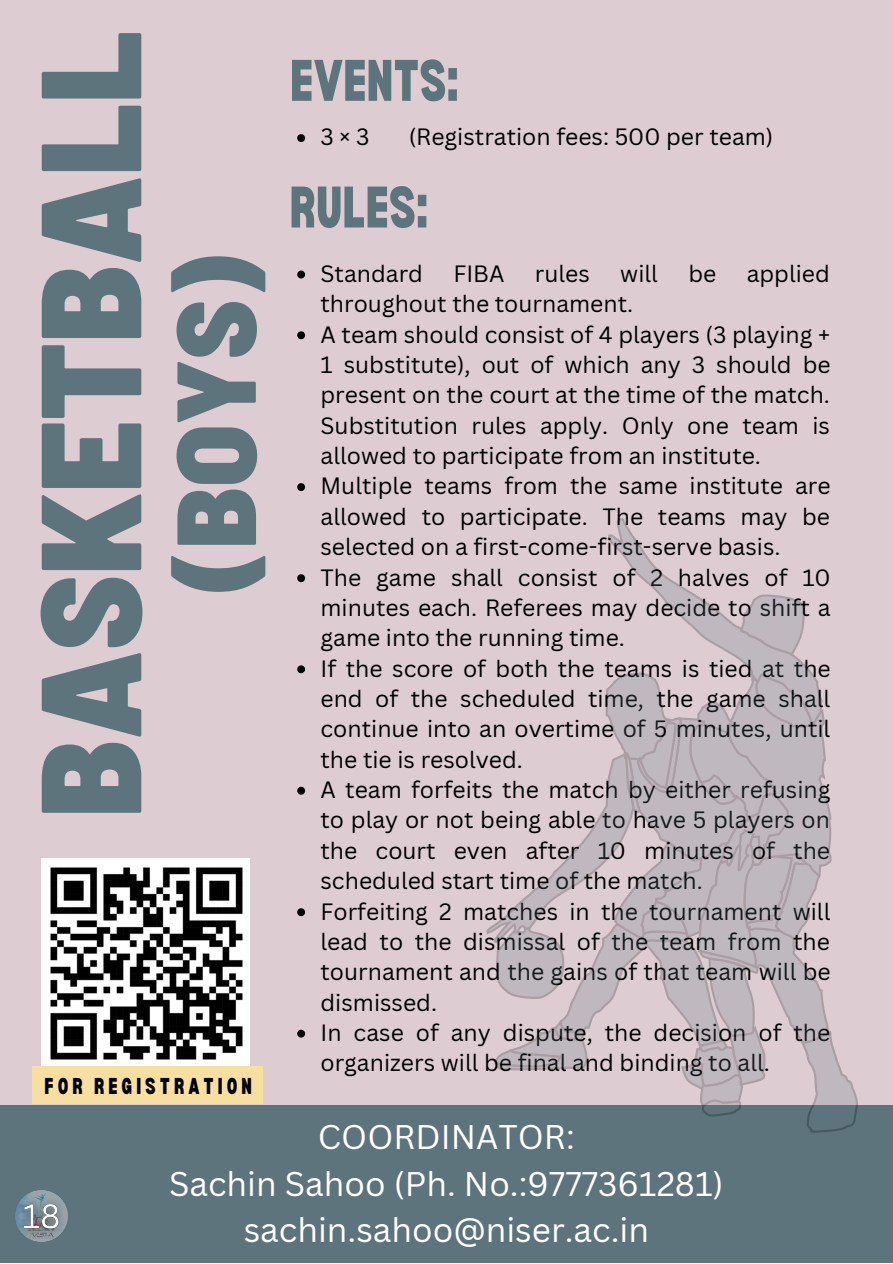
<style>
.page{position:relative;width:893px;height:1264px;background:#fff}
.page>*{position:absolute;margin:0;border:0;box-sizing:border-box;transform-origin:0 0}
.t1{font:900 semi-condensed 142.2px "Barlow";color:#5d747d}
.t2{font:900 semi-condensed 112.2px "Barlow";color:#5d747d}
.t3{font:900 condensed 57.3px "Bernoru";color:#5d747d}
.t4{font:33.3px/46.5px "Canva Sans";color:#fff;text-align:center}
.t5{font:22.95px/30.3px "Canva Sans";color:#000}
.t6{font:900 condensed 22.5px "Bernoru";letter-spacing:.18em;color:#000}
</style>
<div class="page">
<div style="left:0;top:0;width:892px;height:1262px;background:#ddcdd3"></div>
<div style="left:0;top:1105px;width:892px;height:157px;background:#5d747d"></div>
<svg style="left:297px;top:270px;width:8px;height:8px"></svg>
<svg style="left:297px;top:331px;width:8px;height:8px"></svg>
<svg style="left:297px;top:483px;width:8px;height:8px"></svg>
<svg style="left:297px;top:574px;width:8px;height:8px"></svg>
<svg style="left:297px;top:665px;width:8px;height:8px"></svg>
<svg style="left:297px;top:786px;width:8px;height:8px"></svg>
<svg style="left:297px;top:908px;width:8px;height:8px"></svg>
<svg style="left:297px;top:1029px;width:8px;height:8px"></svg>
<svg style="left:486px;top:518px;width:372px;height:614px"></svg>
<img style="left:15px;top:1190px;width:53px;height:52px">
<img style="left:41px;top:858px;width:208px;height:207px">
<svg style="left:297px;top:134px;width:8px;height:8px"></svg>
<div style="left:32px;top:1065px;width:230px;height:38px;background:#f6df9f"></div>
<h1 class="t1" style="left:-1px;top:817px;width:788px;rotate:-90deg">BASKETBALL</h1>
<h3 class="t3" style="left:290px;top:48px;width:170px">EVENTS:</h3>
<p class="t5" style="left:320px;top:121px;width:50px">3×3</p>
<p class="t5" style="left:409px;top:121px;width:366px">(Registration fees: 500 per team)</p>
<h3 class="t3" style="left:289px;top:174px;width:140px">RULES:</h3>
<h2 class="t2" style="left:144px;top:592px;width:337px;rotate:-90deg">(BOYS)</h2>
<p class="t5" style="left:320px;top:258px;width:104px">Standard</p>
<p class="t5" style="left:453px;top:258px;width:53px">FIBA</p>
<p class="t5" style="left:535px;top:258px;width:56px">rules</p>
<p class="t5" style="left:620px;top:258px;width:39px">will</p>
<p class="t5" style="left:688px;top:258px;width:29px">be</p>
<p class="t5" style="left:746px;top:258px;width:85px">applied</p>
<p class="t5" style="left:320px;top:288px;width:512px">throughout the tournament.<br>A team should consist of 4 players (3 playing + 1 substitute), out of which any 3 should be present on the court at the time of the match.<br>Substitution rules apply. Only one team is allowed to participate from an institute.<br>Multiple teams from the same institute are allowed to participate. The teams may be selected on a first-come-first-serve basis.<br>The game shall consist of 2 halves of 10 minutes each. Referees may decide to shift a game into the running time.<br>If the score of both the teams is tied at the end of the scheduled time, the game shall continue into an overtime of 5 minutes, until the tie is resolved.<br>A team forfeits the match by either refusing to play or not being able to have 5 players on the court even after 10 minutes of the scheduled start time of the match.<br>Forfeiting 2 matches in the tournament will lead to the dismissal of the team from the tournament and the gains of that team will be dismissed.<br>In case of any dispute, the decision of the organizers will be final and binding to all.</p>
<p class="t6" style="left:45px;top:1073px;width:209px">FOR REGISTRATION</p>
<h3 class="t4" style="left:169px;top:1112px;width:556px">COORDINATOR:<br>Sachin Sahoo (Ph. No.:9777361281) sachin.sahoo@niser.ac.in</h3>
</div>
